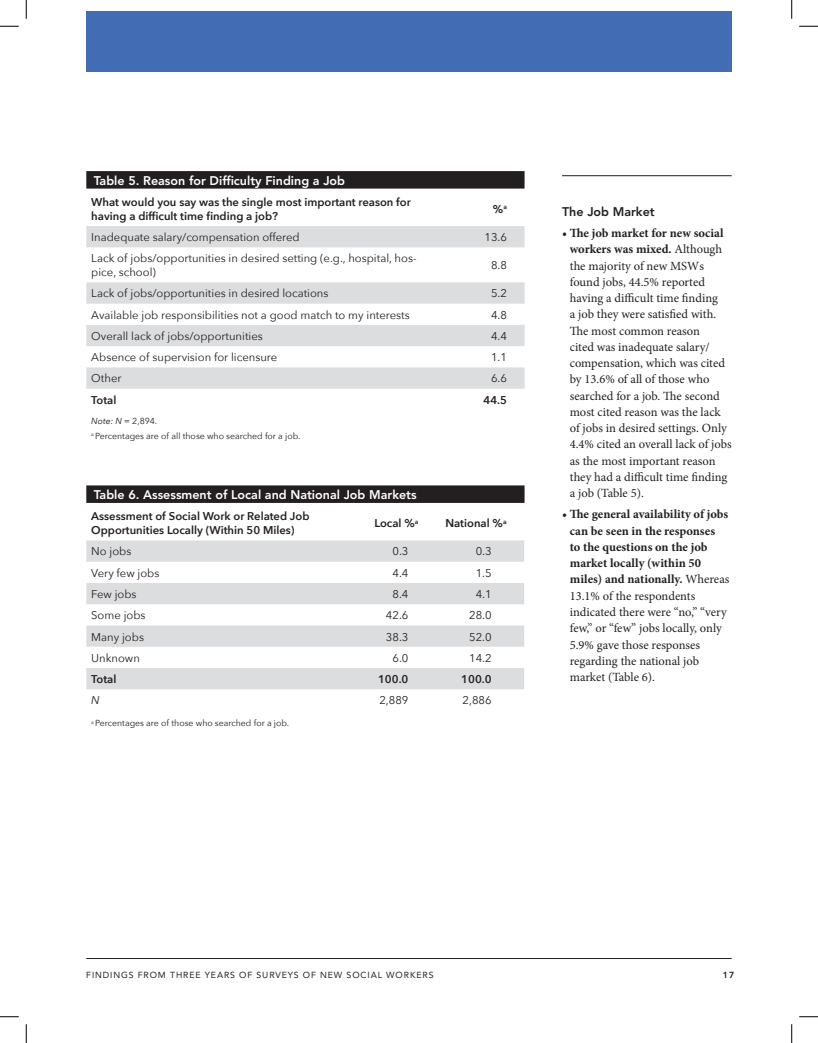
<style>
.page{position:relative;width:818px;height:1043px;background:#fff}
.page>*{position:absolute;margin:0;border:0;box-sizing:border-box;transform-origin:0 0}
.t1{font:12.5px/16.2px "Minion Pro";color:#231f20}
.t2{font:800 12.5px "Avenir LT Std";color:#fff}
.t3{font:800 12.5px "Avenir LT Std";color:#231f20}
.t4{font:11.25px/13.8px "Avenir Next";color:#231f20}
.t5{font:600 11.25px/13.8px "Avenir Next";color:#231f20}
.t6{font:italic 11.25px "Avenir Next";color:#231f20}
.t7{font:8.75px/15px "Avenir Next";color:#231f20}
.t8{font:8.75px "Avenir LT Std";letter-spacing:.1em;color:#231f20}
.t9{font:800 8.75px "Avenir LT Std";color:#231f20}
.s1{font-style:italic}
.s2{font-weight:700}
</style>
<div class="page">
<hr style="left:86px;top:958px;width:645px;height:1px;background:#231f20">
<div style="left:86px;top:11px;width:645px;height:60px;background:#426db5"></div>
<hr style="left:562px;top:175px;width:169px;height:1px;background:#231f20">
<div style="left:86px;top:171px;width:438px;height:18px;background:#231f20"></div>
<svg style="left:86px;top:226px;width:438px;height:163px;fill:#dfe0e2"></svg>
<div style="left:86px;top:485px;width:438px;height:18px;background:#231f20"></div>
<svg style="left:86px;top:540px;width:438px;height:149px;fill:#dcdddf"></svg>
<svg style="left:0;top:25px;width:19px;height:2px"></svg>
<svg style="left:799px;top:25px;width:19px;height:2px"></svg>
<svg style="left:0;top:1016px;width:19px;height:1px"></svg>
<svg style="left:799px;top:1016px;width:19px;height:1px"></svg>
<svg style="left:25px;top:0;width:2px;height:19px"></svg>
<svg style="left:25px;top:1024px;width:2px;height:18px"></svg>
<svg style="left:791px;top:0;width:1px;height:19px"></svg>
<svg style="left:791px;top:1024px;width:1px;height:18px"></svg>
<p class="t2" style="left:94px;top:173px;width:253px">Table 5. Reason for Difficulty Finding a Job</p>
<p class="t5" style="left:91px;top:195px;width:321px">What would you say was the single most important reason for having a difficult time finding a job?</p>
<p class="t5" style="left:493px;top:202px;width:16px">%<sup>a</sup></p>
<p class="t4" style="left:91px;top:230px;width:210px">Inadequate salary/compensation offered</p>
<p class="t4" style="left:484px;top:230px;width:24px">13.6</p>
<p class="t4" style="left:91px;top:251px;width:327px">Lack of jobs/opportunities in desired setting (e.g., hospital, hos&shy;pice, school)</p>
<p class="t4" style="left:491px;top:258px;width:17px">8.8</p>
<p class="t4" style="left:91px;top:286px;width:239px">Lack of jobs/opportunities in desired locations</p>
<p class="t4" style="left:491px;top:286px;width:17px">5.2</p>
<p class="t4" style="left:91px;top:307px;width:320px">Available job responsibilities not a good match to my interests</p>
<p class="t4" style="left:491px;top:307px;width:17px">4.8</p>
<p class="t4" style="left:91px;top:328px;width:173px">Overall lack of jobs/opportunities</p>
<p class="t4" style="left:491px;top:328px;width:17px">4.4</p>
<p class="t4" style="left:91px;top:350px;width:187px">Absence of supervision for licensure</p>
<p class="t4" style="left:491px;top:350px;width:17px">1.1</p>
<p class="t4" style="left:91px;top:371px;width:32px">Other</p>
<p class="t4" style="left:491px;top:371px;width:17px">6.6</p>
<p class="t5" style="left:91px;top:392px;width:27px">Total</p>
<p class="t5" style="left:483px;top:392px;width:25px">44.5</p>
<p class="t7" style="left:91px;top:413px;width:211px"><span class="s1">Note: N</span> = 2,894.<br><sup>a</sup> Percentages are of all those who searched for a job.</p>
<p class="t2" style="left:94px;top:487px;width:324px">Table 6. Assessment of Local and National Job Markets</p>
<p class="t5" style="left:91px;top:509px;width:220px">Assessment of Social Work or Related Job<br>Opportunities Locally (Within 50 Miles)</p>
<p class="t5" style="left:374px;top:516px;width:45px">Local %<sup>a</sup></p>
<p class="t5" style="left:445px;top:516px;width:63px">National %<sup>a</sup></p>
<p class="t4" style="left:91px;top:544px;width:42px">No jobs</p>
<p class="t4" style="left:392px;top:544px;width:17px">0.3</p>
<p class="t4" style="left:475px;top:544px;width:17px">0.3</p>
<p class="t4" style="left:91px;top:565px;width:70px">Very few jobs</p>
<p class="t4" style="left:392px;top:565px;width:17px">4.4</p>
<p class="t4" style="left:475px;top:565px;width:17px">1.5</p>
<p class="t4" style="left:91px;top:586px;width:47px">Few jobs</p>
<p class="t4" style="left:392px;top:586px;width:17px">8.4</p>
<p class="t4" style="left:475px;top:586px;width:17px">4.1</p>
<p class="t4" style="left:91px;top:608px;width:56px">Some jobs</p>
<p class="t4" style="left:386px;top:608px;width:24px">42.6</p>
<p class="t4" style="left:469px;top:608px;width:24px">28.0</p>
<p class="t4" style="left:91px;top:629px;width:54px">Many jobs</p>
<p class="t4" style="left:386px;top:629px;width:24px">38.3</p>
<p class="t4" style="left:469px;top:629px;width:24px">52.0</p>
<p class="t4" style="left:91px;top:650px;width:50px">Unknown</p>
<p class="t4" style="left:392px;top:650px;width:17px">6.0</p>
<p class="t4" style="left:469px;top:650px;width:24px">14.2</p>
<p class="t5" style="left:91px;top:672px;width:27px">Total</p>
<p class="t5" style="left:378px;top:672px;width:32px">100.0</p>
<p class="t5" style="left:461px;top:672px;width:32px">100.0</p>
<p class="t6" style="left:91px;top:691px;width:10px">N</p>
<p class="t4" style="left:379px;top:693px;width:31px">2,889</p>
<p class="t4" style="left:462px;top:693px;width:31px">2,886</p>
<p class="t7" style="left:91px;top:715px;width:199px"><sup>a</sup> Percentages are of those who searched for a job.</p>
<p class="t3" style="left:562px;top:204px;width:94px">The Job Market</p>
<p class="t1" style="left:569px;top:225px;width:163px;text-indent:-8px"><span class="s2">• The job market for new social workers was mixed.</span> Although the majority of new MSWs found jobs, 44.5% reported having a difficult time finding<br>a job they were satisfied with.<br>The most common reason<br>cited was inadequate salary/ compensation, which was cited by 13.6% of all of those who searched for a job. The second most cited reason was the lack of jobs in desired settings. Only<br>4.4% cited an overall lack of jobs as the most important reason they had a difficult time finding a job (Table 5).</p>
<p class="t1" style="left:569px;top:506px;width:161px;text-indent:-8px"><span class="s2">• The general availability of jobs can be seen in the responses<br>to the questions on the job market locally (within 50 miles) and nationally.</span> Whereas<br>13.1% of the respondents indicated there were “no,” “very few,” or “few” jobs locally, only<br>5.9% gave those responses regarding the national job market (Table 6).</p>
<p class="t8" style="left:86px;top:970px;width:349px">FINDINGS FROM THREE YEARS OF SURVEYS OF NEW SOCIAL WORKERS</p>
<p class="t9" style="left:723px;top:970px;width:13px">17</p>
</div>
